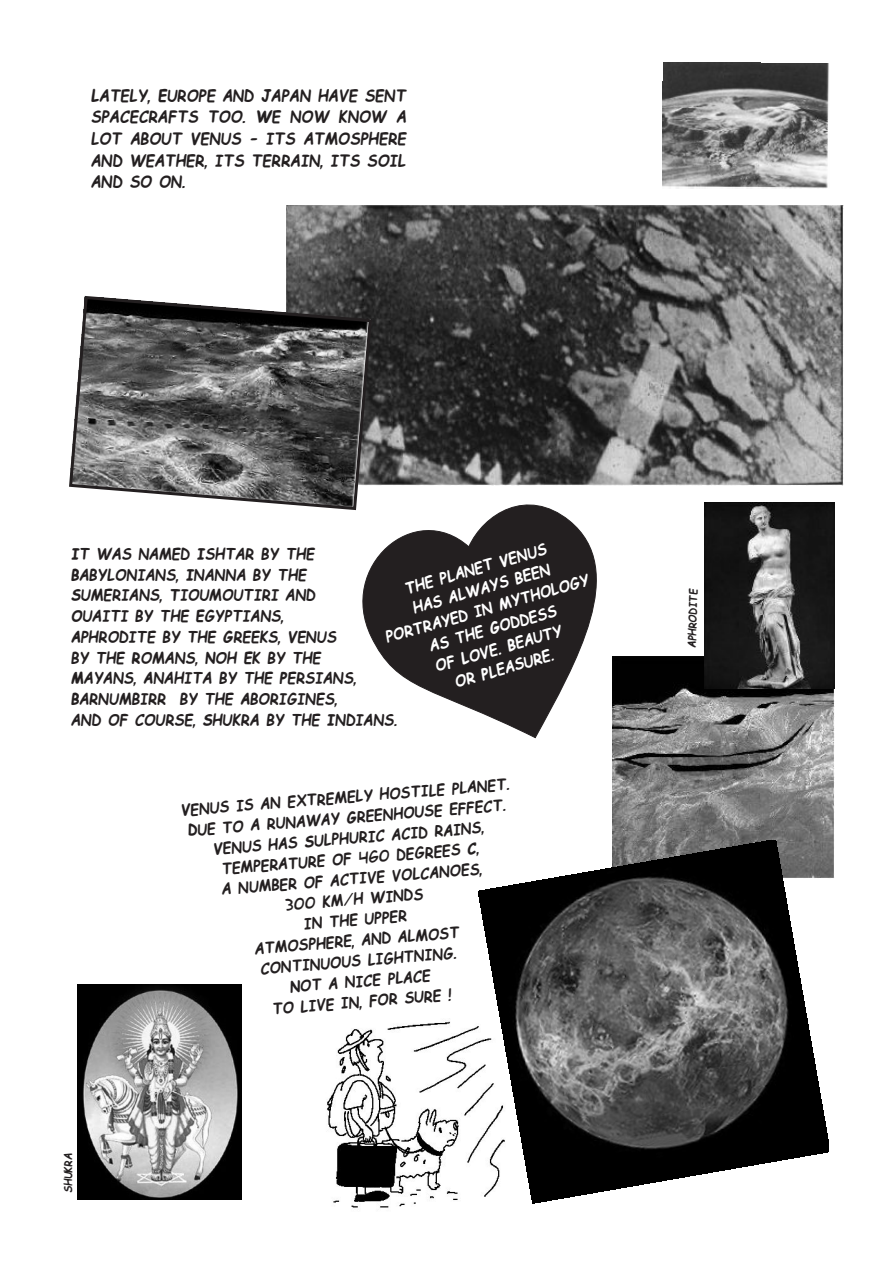
<style>
.page{position:relative;width:893px;height:1263px;background:#fff}
.page>*{position:absolute;margin:0;border:0;box-sizing:border-box;transform-origin:0 0}
.t1{font:33.3px "Kid Cobalt";color:#231f20}
.t2{font:31.8px "Kid Cobalt";color:#231f20}
.t3{font:31.8px "Kid Cobalt";color:#fff}
.t4{font:31.5px "Kid Cobalt";color:#231f20}
.t5{font:22.2px "Kid Cobalt";color:#231f20}
</style>
<div class="page">
<img style="left:327px;top:1021px;width:152px;height:187px">
<img style="left:613px;top:656px;width:222px;height:222px">
<svg style="left:362px;top:504px;width:268px;height:234px;fill:#231f20"></svg>
<img style="left:286px;top:205px;width:557px;height:280px">
<img style="left:479px;top:840px;width:350px;height:363px">
<img style="left:663px;top:63px;width:166px;height:126px">
<svg style="left:69px;top:294px;width:304px;height:218px;background:#737373"></svg>
<img style="left:704px;top:503px;width:130px;height:186px">
<img style="left:77px;top:984px;width:165px;height:215px">
<p class="t1" style="left:91px;top:77px;width:317px">Lately, Europe and Japan have sent</p>
<p class="t1" style="left:91px;top:98px;width:317px">spacecrafts too. We now know a</p>
<p class="t1" style="left:91px;top:120px;width:317px">lot about Venus – its atmosphere</p>
<p class="t1" style="left:91px;top:142px;width:317px">and weather, its terrain, its soil</p>
<p class="t1" style="left:91px;top:163px;width:96px">and so on.</p>
<p class="t3" style="left:400px;top:572px;width:148px;rotate:-16deg">The planet Venus</p>
<p class="t2" style="left:71px;top:536px;width:245px">It was named Ishtar by the</p>
<p class="t2" style="left:71px;top:557px;width:237px">Babylonians, Inanna by the</p>
<p class="t2" style="left:71px;top:577px;width:246px">Sumerians, Tioumoutiri and</p>
<p class="t2" style="left:71px;top:598px;width:215px">Ouaiti by the Egyptians,</p>
<p class="t2" style="left:71px;top:619px;width:267px">Aphrodite by the Greeks, Venus</p>
<p class="t2" style="left:71px;top:640px;width:252px">by the Romans, Noh Ek by the</p>
<p class="t2" style="left:71px;top:660px;width:287px">Mayans, Anahita by the Persians,</p>
<p class="t2" style="left:71px;top:681px;width:268px">Barnumbirr by the Aborigines,</p>
<p class="t2" style="left:71px;top:702px;width:328px">and of course, Shukra by the Indians.</p>
<p class="t3" style="left:408px;top:591px;width:144px;rotate:-16deg">has always been</p>
<p class="t3" style="left:381px;top:620px;width:213px;rotate:-16deg">portrayed in mythology</p>
<p class="t3" style="left:424px;top:629px;width:133px;rotate:-16deg">as the Goddess</p>
<p class="t3" style="left:430px;top:649px;width:133px;rotate:-16deg">of Love. Beauty</p>
<p class="t3" style="left:450px;top:665px;width:104px;rotate:-16deg">or Pleasure.</p>
<p class="t5" style="left:56px;top:1193px;width:41px;rotate:-90deg">shukra</p>
<p class="t4" style="left:179px;top:794px;width:331px;rotate:-5deg">Venus is an extremely hostile planet.</p>
<p class="t4" style="left:186px;top:814px;width:321px;rotate:-5deg">Due to a runaway Greenhouse effect.</p>
<p class="t4" style="left:211px;top:832px;width:273px;rotate:-5deg">Venus has Sulphuric acid rains,</p>
<p class="t4" style="left:220px;top:852px;width:260px;rotate:-5deg">temperature of 460 degrees C,</p>
<p class="t4" style="left:220px;top:873px;width:263px;rotate:-5deg">a number of active volcanoes,</p>
<p class="t4" style="left:282px;top:888px;width:141px;rotate:-5deg">300 km/h winds</p>
<p class="t4" style="left:302px;top:907px;width:105px;rotate:-5deg">in the upper</p>
<p class="t4" style="left:253px;top:932px;width:207px;rotate:-5deg">atmosphere, and almost</p>
<p class="t4" style="left:258px;top:952px;width:199px;rotate:-5deg">continuous lightning.</p>
<p class="t4" style="left:288px;top:970px;width:143px;rotate:-5deg">Not a nice place</p>
<p class="t4" style="left:270px;top:992px;width:181px;rotate:-5deg">to live in, for sure !</p>
<p class="t5" style="left:680px;top:648px;width:60px;rotate:-89deg">Aphrodite</p>
</div>
